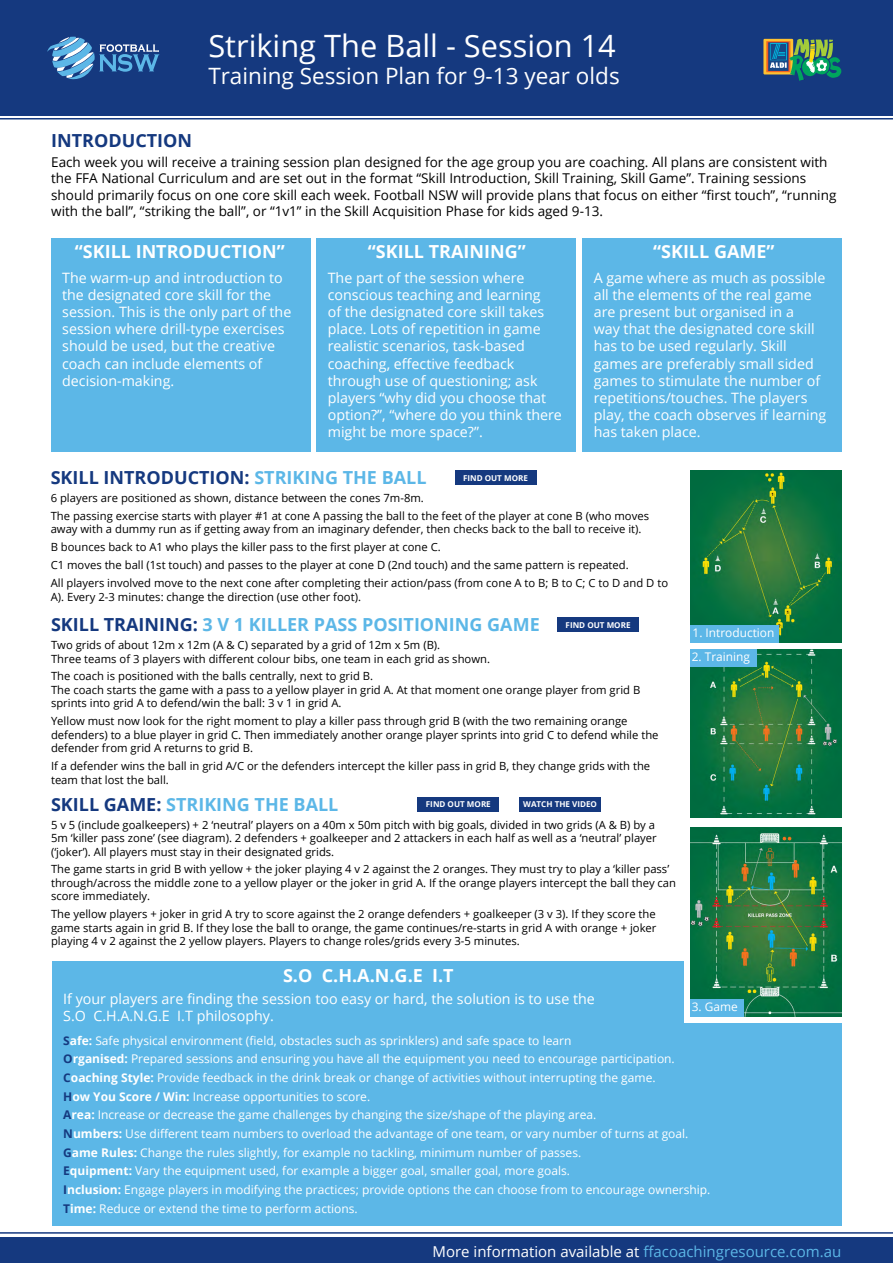
<style>
.page{position:relative;width:893px;height:1263px;background:#fff}
.page>*{position:absolute;margin:0;border:0;box-sizing:border-box;transform-origin:0 0}
.t1{font:30.75px "Open Sans";color:#fff}
.t2{font:22.5px "Open Sans";color:#fff}
.t3{font:700 18px "Open Sans";color:#5cb7e7}
.t4{font:700 18px "Open Sans";color:#fff}
.t5{font:700 18px "Open Sans";color:#15397f}
.t6{font:15px "Open Sans";color:#fff}
.t7{font:14.25px/17.1px "Open Sans";color:#fff}
.t8{font:13.5px/16.2px "Open Sans";color:#000}
.t9{font:12px/18.6px "Open Sans";color:#fff}
.t10{font:11.85px "Open Sans";color:#fff}
.t11{font:11.25px/13.5px "Open Sans";color:#000}
.t12{font:700 8.1px "Open Sans";color:#fff}
.s1{color:#5cb7e7}
.s2{color:#15397f}
.s3{font-weight:700;color:#15397f}
.s4{font-weight:700}
</style>
<div class="page">
<div style="left:0;top:0;width:893px;height:116px;background:#15397f"></div>
<div style="left:0;top:1237px;width:893px;height:26px;background:#15397f"></div>
<div style="left:51px;top:238px;width:259px;height:213px;background:#5cb7e7"></div>
<div style="left:317px;top:238px;width:259px;height:213px;background:#5cb7e7"></div>
<div style="left:583px;top:238px;width:259px;height:213px;background:#5cb7e7"></div>
<svg style="left:47px;top:37px;width:112px;height:42px"></svg>
<hr style="left:0;top:118px;width:893px;height:1px;background:#15397f">
<hr style="left:0;top:1232px;width:893px;height:2px;background:#15397f">
<img style="left:690px;top:471px;width:152px;height:171px">
<div style="left:690px;top:625px;width:89px;height:18px;background:#5cb7e7"></div>
<img style="left:690px;top:649px;width:152px;height:168px">
<div style="left:690px;top:649px;width:67px;height:18px;background:#5cb7e7"></div>
<img style="left:690px;top:828px;width:152px;height:188px">
<div style="left:690px;top:999px;width:54px;height:17px;background:#5cb7e7"></div>
<div style="left:763px;top:39px;width:30px;height:35px;background:#fec232"></div>
<svg style="left:766px;top:41px;width:24px;height:31px"></svg>
<div style="left:767px;top:42px;width:22px;height:29px;background:#f15c27"></div>
<svg style="left:768px;top:42px;width:20px;height:29px"></svg>
<svg style="left:770px;top:39px;width:71px;height:42px"></svg>
<div style="left:558px;top:618px;width:81px;height:14px;background:#15397f"></div>
<div style="left:418px;top:797px;width:81px;height:14px;background:#15397f"></div>
<div style="left:520px;top:797px;width:81px;height:14px;background:#15397f"></div>
<div style="left:455px;top:471px;width:81px;height:14px;background:#15397f"></div>
<div style="left:52px;top:961px;width:632px;height:106px;background:#5cb7e7"></div>
<div style="left:52px;top:1023px;width:790px;height:202px;background:#5cb7e7"></div>
<h1 class="t1" style="left:208px;top:25px;width:409px">Striking The Ball - Session 14</h1>
<h2 class="t2" style="left:208px;top:61px;width:413px">Training Session Plan for 9-13 year olds</h2>
<h3 class="t5" style="left:51px;top:127px;width:142px">INTRODUCTION</h3>
<p class="t8" style="left:51px;top:154px;width:787px">Each week you will receive a training session plan designed for the age group you are coaching. All plans are consistent with the FFA National Curriculum and are set out in the format “Skill Introduction, Skill Training, Skill Game”. Training sessions should primarily focus on one core skill each week. Football NSW will provide plans that focus on either “first touch”, “running with the ball”, “striking the ball”, or “1v1” in the Skill Acquisition Phase for kids aged 9-13.</p>
<h3 class="t4" style="left:75px;top:239px;width:211px">“SKILL INTRODUCTION”</h3>
<h3 class="t4" style="left:368px;top:239px;width:159px">“SKILL TRAINING”</h3>
<h3 class="t4" style="left:653px;top:239px;width:123px">“SKILL GAME”</h3>
<p class="t7" style="left:62px;top:269px;width:231px">The warm-up and introduction to the designated core skill for the session. This is the only part of the session where drill-type exercises should be used, but the creative coach can include elements of decision-making.</p>
<p class="t7" style="left:328px;top:269px;width:236px">The part of the session where conscious teaching and learning<br>of the designated core skill takes place. Lots of repetition in game realistic scenarios, task-based coaching, effective feedback through use of questioning; ask players “why did you choose that option?”, “where do you think there might be more space?”.</p>
<p class="t7" style="left:594px;top:269px;width:234px">A game where as much as possible all the elements of the real game are present but organised in a<br>way that the designated core skill has to be used regularly. Skill games are preferably small sided games to stimulate the number of repetitions/touches. The players play, the coach observes if learning has taken place.</p>
<h3 class="t5" style="left:51px;top:465px;width:377px">SKILL INTRODUCTION: <span class="s1">STRIKING THE BALL</span></h3>
<p class="t11" style="left:51px;top:489px;width:600px;line-height:17.7px">6 players are positioned as shown, distance between the cones 7m-8m.<br>The passing exercise starts with player #1 at cone A passing the ball to the feet of the player at cone B (who moves</p>
<p class="t11" style="left:51px;top:520px;width:619px;line-height:17.7px">away with a dummy run as if getting away from an imaginary defender, then checks back to the ball to receive it).<br>B bounces back to A1 who plays the killer pass to the first player at cone C.<br>C1 moves the ball (1st touch) and passes to the player at cone D (2nd touch) and the same pattern is repeated.<br>All players involved move to the next cone after completing their action/pass (from cone A to B; B to C; C to D and D to</p>
<p class="t11" style="left:51px;top:590px;width:312px">A). Every 2-3 minutes: change the direction (use other foot).</p>
<p class="t12" style="left:463px;top:472px;width:66px">FIND OUT MORE</p>
<h3 class="t3" style="left:51px;top:612px;width:490px"><span class="s2">SKILL TRAINING:</span> 3 V 1 KILLER PASS POSITIONING GAME</h3>
<p class="t11" style="left:51px;top:638px;width:440px">Two grids of about 12m x 12m (A &amp; C) separated by a grid of 12m x 5m (B).<br>Three teams of 3 players with different colour bibs, one team in each grid as shown.</p>
<p class="t11" style="left:51px;top:669px;width:591px">The coach is positioned with the balls centrally, next to grid B.<br>The coach starts the game with a pass to a yellow player in grid A. At that moment one orange player from grid B sprints into grid A to defend/win the ball: 3 v 1 in grid A.</p>
<p class="t11" style="left:51px;top:714px;width:609px">Yellow must now look for the right moment to play a killer pass through grid B (with the two remaining orange defenders) to a blue player in grid C. Then immediately another orange player sprints into grid C to defend while the defender from grid A returns to grid B.</p>
<p class="t11" style="left:51px;top:758px;width:601px;line-height:14.4px">If a defender wins the ball in grid A/C or the defenders intercept the killer pass in grid B, they change grids with the team that lost the ball.</p>
<h3 class="t3" style="left:51px;top:792px;width:289px"><span class="s2">SKILL GAME:</span> STRIKING THE BALL</h3>
<p class="t11" style="left:51px;top:817px;width:607px">5 v 5 (include goalkeepers) + 2 ‘neutral’ players on a 40m x 50m pitch with big goals, divided in two grids (A &amp; B) by a<br>5m ‘killer pass zone’ (see diagram). 2 defenders + goalkeeper and 2 attackers in each half as well as a ‘neutral’ player (‘joker’). All players must stay in their designated grids.</p>
<p class="t11" style="left:51px;top:862px;width:627px">The game starts in grid B with yellow + the joker playing 4 v 2 against the 2 oranges. They must try to play a ‘killer pass’ through/across the middle zone to a yellow player or the joker in grid A. If the orange players intercept the ball they can score immediately.</p>
<p class="t11" style="left:51px;top:907px;width:607px;text-align:justify">The yellow players + joker in grid A try to score against the 2 orange defenders + goalkeeper (3 v 3). If they score the game starts again in grid B. If they lose the ball to orange, the game continues/re-starts in grid A with orange + joker playing 4 v 2 against the 2 yellow players. Players to change roles/grids every 3-5 minutes.</p>
<p class="t12" style="left:566px;top:619px;width:66px">FIND OUT MORE</p>
<p class="t12" style="left:426px;top:798px;width:66px">FIND OUT MORE</p>
<p class="t12" style="left:523px;top:798px;width:75px">WATCH THE VIDEO</p>
<h3 class="t4" style="left:283px;top:963px;width:172px">S.O C.H.A.N.G.E I.T</h3>
<p class="t7" style="left:63px;top:989px;width:533px">If your players are finding the session too easy or hard, the solution is to use the<br>S.O C.H.A.N.G.E I.T philosophy.</p>
<p class="t10" style="left:692px;top:625px;width:83px">1. Introduction</p>
<p class="t10" style="left:692px;top:649px;width:60px">2. Training</p>
<p class="t10" style="left:692px;top:998px;width:47px">3. Game</p>
<p class="t9" style="left:63px;top:1031px;width:649px"><span class="s3">S</span><span class="s4">afe:</span> Safe physical environment (field, obstacles such as sprinklers) and safe space to learn<br><span class="s3">O</span><span class="s4">rganised:</span> Prepared sessions and ensuring you have all the equipment you need to encourage participation.<br><span class="s3">C</span><span class="s4">oaching Style:</span> Provide feedback in the drink break or change of activities without interrupting the game.<br><span class="s3">H</span><span class="s4">ow You Score / Win:</span> Increase opportunities to score.<br><span class="s3">A</span><span class="s4">rea:</span> Increase or decrease the game challenges by changing the size/shape of the playing area.<br><span class="s3">N</span><span class="s4">umbers:</span> Use different team numbers to overload the advantage of one team, or vary number of turns at goal.<br><span class="s3">G</span><span class="s4">ame Rules:</span> Change the rules slightly, for example no tackling, minimum number of passes.<br><span class="s3">E</span><span class="s4">quipment:</span> Vary the equipment used, for example a bigger goal, smaller goal, more goals.<br><span class="s3">I</span><span class="s4">nclusion:</span> Engage players in modifying the practices; provide options the can choose from to encourage ownership.<br><span class="s3">T</span><span class="s4">ime:</span> Reduce or extend the time to perform actions.</p>
<h3 class="t6" style="left:433px;top:1241px;width:410px">More information available at <span class="s1">ffacoachingresource.com.au</span></h3>
</div>
